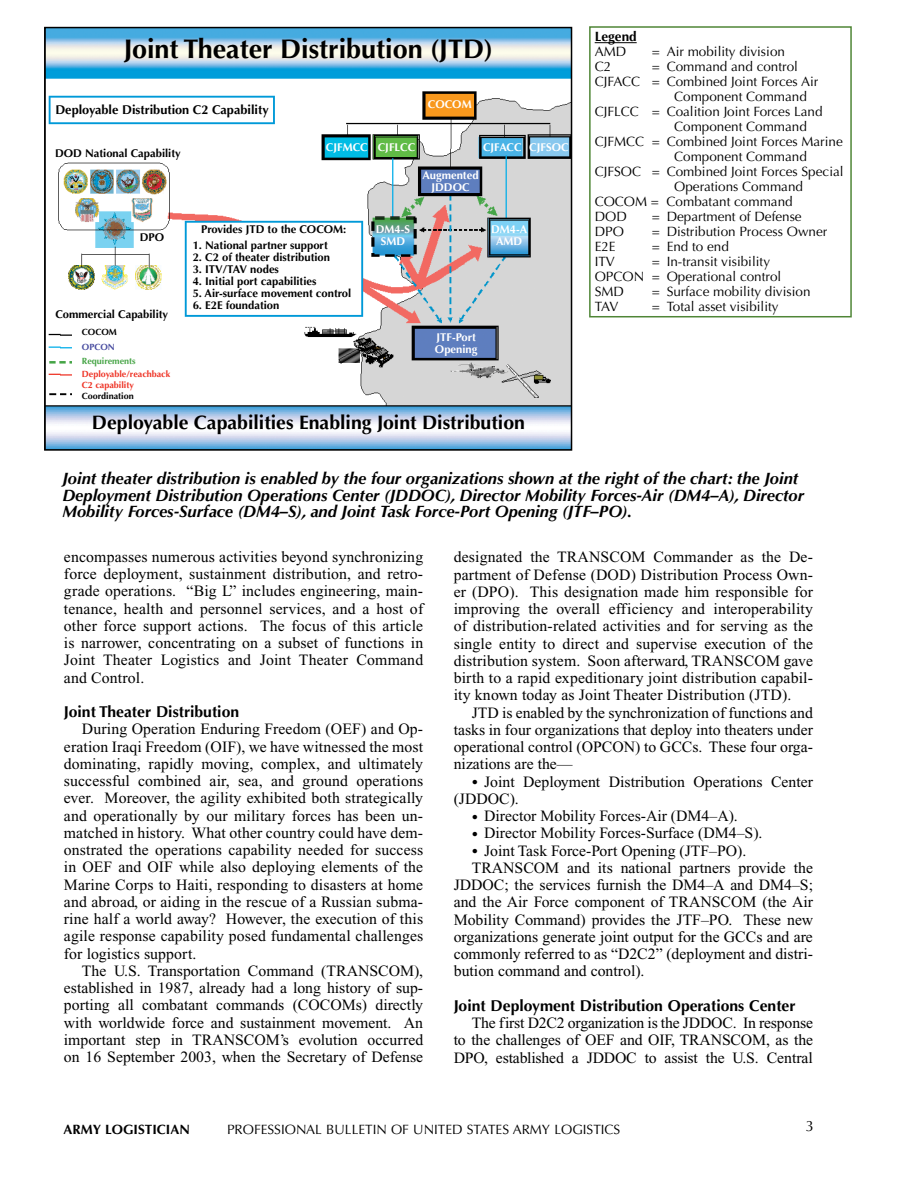
<style>
.page{position:relative;width:918px;height:1188px;background:#fff}
.page>*{position:absolute;margin:0;border:0;box-sizing:border-box;transform-origin:0 0}
.t1{font:700 27px "Optima";color:#000}
.t2{font:700 19.5px "Optima";color:#000}
.t3{font:italic 700 16.5px/16.5px "Optima";color:#000}
.t4{font:15.75px/17.2px "Times New Roman";color:#000;text-align:justify}
.t5{font:700 15.75px "Optima";color:#000}
.t6{font:13.5px/15px "Optima";color:#000}
.t7{font:700 13.5px "Optima";color:#000}
.t8{font:700 12.75px "Optima";color:#000}
.t9{font:700 11.25px "Optima";color:#000}
.t10{font:700 11.25px/12px "Optima";color:#fff;text-align:center}
.t11{font:700 9px/11.2px "Optima";color:#ee3224}
.t12{font:700 9px "Optima";color:#000}
.t13{font:700 9px "Optima";color:#47a547}
.t14{font:700 9px "Optima";color:#494da0}
.s1{font-size:18px}
</style>
<div class="page">
<div style="left:589px;top:26px;width:263px;height:291px;border:2px solid #4f8636"></div>
<hr style="left:595px;top:42px;width:42px;height:1px;background:#000">
<img style="left:47px;top:30px;width:522px;height:418px">
<div style="left:44px;top:27px;width:528px;height:424px;border:2px solid #000"></div>
<h1 class="t1" style="left:124px;top:33px;width:371px">Joint Theater Distribution (JTD)</h1>
<p class="t10" style="left:428px;top:99px;width:45px">COCOM</p>
<p class="t8" style="left:55px;top:102px;width:215px">Deployable Distribution C2 Capability</p>
<p class="t9" style="left:55px;top:146px;width:127px">DOD National Capability</p>
<p class="t10" style="left:326px;top:141px;width:91px">CJFMCC CJFLCC</p>
<p class="t10" style="left:483px;top:141px;width:87px">CJFACC CJFSOC</p>
<p class="t10" style="left:423px;top:169px;width:58px">Augmented<br>JDDOC</p>
<p class="t10" style="left:376px;top:224px;width:36px">DM4-S<br>SMD</p>
<p class="t10" style="left:491px;top:223px;width:38px">DM4-A<br>AMD</p>
<p class="t9" style="left:201px;top:223px;width:147px">Provides JTD to the COCOM:</p>
<p class="t9" style="left:193px;top:239px;width:137px">1. National partner support</p>
<p class="t9" style="left:193px;top:251px;width:139px">2. C2 of theater distribution</p>
<p class="t9" style="left:193px;top:263px;width:88px">3. ITV/TAV nodes</p>
<p class="t9" style="left:193px;top:275px;width:125px">4. Initial port capabilities</p>
<p class="t9" style="left:193px;top:287px;width:160px">5. Air-surface movement control</p>
<p class="t9" style="left:193px;top:299px;width:88px">6. E2E foundation</p>
<p class="t9" style="left:140px;top:231px;width:26px">DPO</p>
<p class="t9" style="left:55px;top:307px;width:114px">Commercial Capability</p>
<p class="t12" style="left:82px;top:327px;width:37px">COCOM</p>
<p class="t14" style="left:82px;top:342px;width:35px">OPCON</p>
<p class="t13" style="left:82px;top:356px;width:55px">Requirements</p>
<p class="t11" style="left:82px;top:369px;width:90px">Deployable/reachback<br>C2 capability</p>
<p class="t12" style="left:82px;top:391px;width:53px">Coordination</p>
<p class="t10" style="left:435px;top:331px;width:44px;text-align:left">JTF-Port<br>Opening</p>
<p class="t2" style="left:92px;top:411px;width:435px">Deployable Capabilities Enabling Joint Distribution</p>
<p class="t7" style="left:595px;top:29px;width:44px">Legend</p>
<p class="t6" style="left:595px;top:44px;width:33px">AMD</p>
<p class="t6" style="left:652px;top:44px;width:135px">= Air mobility division</p>
<p class="t6" style="left:595px;top:59px;width:18px">C2</p>
<p class="t6" style="left:652px;top:59px;width:148px">= Command and control</p>
<p class="t6" style="left:595px;top:74px;width:225px">CJFACC = Combined Joint Forces Air</p>
<p class="t6" style="left:674px;top:89px;width:134px">Component Command</p>
<p class="t6" style="left:595px;top:104px;width:229px">CJFLCC = Coalition Joint Forces Land</p>
<p class="t6" style="left:674px;top:119px;width:134px">Component Command</p>
<p class="t6" style="left:595px;top:134px;width:250px">CJFMCC = Combined Joint Forces Marine</p>
<p class="t6" style="left:674px;top:149px;width:134px">Component Command</p>
<p class="t6" style="left:595px;top:164px;width:250px">CJFSOC = Combined Joint Forces Special</p>
<p class="t6" style="left:674px;top:179px;width:130px">Operations Command</p>
<p class="t6" style="left:595px;top:194px;width:199px">COCOM = Combatant command</p>
<p class="t6" style="left:595px;top:209px;width:34px">DOD</p>
<p class="t6" style="left:652px;top:209px;width:152px">= Department of Defense</p>
<p class="t6" style="left:595px;top:224px;width:31px">DPO</p>
<p class="t6" style="left:652px;top:224px;width:177px">= Distribution Process Owner</p>
<p class="t6" style="left:595px;top:239px;width:23px">E2E</p>
<p class="t6" style="left:652px;top:239px;width:79px">= End to end</p>
<p class="t6" style="left:595px;top:254px;width:22px">ITV</p>
<p class="t6" style="left:595px;top:254px;width:188px;text-indent:57px">= In-transit visibility<br>OPCON = Operational control<br>SMD</p>
<p class="t6" style="left:652px;top:284px;width:160px">= Surface mobility division</p>
<p class="t6" style="left:595px;top:299px;width:25px">TAV</p>
<p class="t6" style="left:652px;top:299px;width:128px">= Total asset visibility</p>
<p class="t3" style="left:62px;top:470px;width:743px">Joint theater distribution is enabled by the four organizations shown at the right of the chart: the Joint<br>Deployment Distribution Operations Center (JDDOC), Director Mobility Forces-Air (DM4–A), Director<br>Mobility Forces-Surface (DM4–S), and Joint Task Force-Port Opening (JTF–PO).</p>
<p class="t4" style="left:64px;top:548px;width:361px">encompasses numerous activities beyond synchronizing force deployment, sustainment distribution, and retro&shy;grade operations. “Big L” includes engineering, main&shy;tenance, health and personnel services, and a host of other force support actions. The focus of this article is narrower, concentrating on a subset of functions in Joint Theater Logistics and Joint Theater Command and Control.</p>
<p class="t5" style="left:64px;top:703px;width:177px">Joint Theater Distribution</p>
<p class="t4" style="left:64px;top:721px;width:361px;text-indent:18px">During Operation Enduring Freedom (OEF) and Op&shy;eration Iraqi Freedom (OIF), we have witnessed the most dominating, rapidly moving, complex, and ultimately successful combined air, sea, and ground operations ever. Moreover, the agility exhibited both strategically and operationally by our military forces has been un&shy;matched in history. What other country could have dem&shy;onstrated the operations capability needed for success in OEF and OIF while also deploying elements of the Marine Corps to Haiti, responding to disasters at home and abroad, or aiding in the rescue of a Russian subma&shy;rine half a world away? However, the execution of this agile response capability posed fundamental challenges for logistics support.</p>
<p class="t4" style="left:64px;top:962px;width:361px;text-indent:18px">The U.S. Transportation Command (TRANSCOM), established in 1987, already had a long history of sup&shy;porting all combatant commands (COCOMs) directly with worldwide force and sustainment movement. An important step in TRANSCOM’s evolution occurred on 16 September 2003, when the Secretary of Defense</p>
<p class="t4" style="left:454px;top:548px;width:361px">designated the TRANSCOM Commander as the De&shy;partment of Defense (DOD) Distribution Process Own&shy;er (DPO). This designation made him responsible for improving the overall efficiency and interoperability of distribution-related activities and for serving as the single entity to direct and supervise execution of the distribution system. Soon afterward, TRANSCOM gave birth to a rapid expeditionary joint distribution capabil&shy;ity known today as Joint Theater Distribution (JTD).</p>
<p class="t4" style="left:454px;top:704px;width:361px;text-indent:18px">JTD is enabled by the synchronization of functions and tasks in four organizations that deploy into theaters under operational control (OPCON) to GCCs. These four orga&shy;nizations are the—</p>
<p class="t4" style="left:454px;top:773px;width:361px;text-indent:18px"><span class="s1">•</span> Joint Deployment Distribution Operations Center (JDDOC).</p>
<p class="t4" style="left:472px;top:807px;width:268px"><span class="s1">•</span> Director Mobility Forces-Air (DM4–A).</p>
<p class="t4" style="left:472px;top:824px;width:292px"><span class="s1">•</span> Director Mobility Forces-Surface (DM4–S).</p>
<p class="t4" style="left:472px;top:842px;width:276px"><span class="s1">•</span> Joint Task Force-Port Opening (JTF–PO).</p>
<p class="t4" style="left:472px;top:859px;width:343px">TRANSCOM and its national partners provide the</p>
<p class="t4" style="left:454px;top:876px;width:361px">JDDOC; the services furnish the DM4–A and DM4–S;</p>
<p class="t4" style="left:454px;top:893px;width:361px">and the Air Force component of TRANSCOM (the Air</p>
<p class="t4" style="left:454px;top:911px;width:361px">Mobility Command) provides the JTF–PO. These new</p>
<p class="t4" style="left:454px;top:928px;width:361px">organizations generate joint output for the GCCs and are</p>
<p class="t4" style="left:454px;top:945px;width:361px">commonly referred to as “D2C2” (deployment and distri-</p>
<p class="t4" style="left:454px;top:962px;width:192px">bution command and control).</p>
<p class="t5" style="left:454px;top:996px;width:343px">Joint Deployment Distribution Operations Center</p>
<p class="t4" style="left:454px;top:1014px;width:361px;text-indent:18px">The first D2C2 organization is the JDDOC. In response to the challenges of OEF and OIF, TRANSCOM, as the DPO, established a JDDOC to assist the U.S. Central</p>
<p class="t7" style="left:63px;top:1121px;width:128px">ARMY LOGISTICIAN</p>
<p class="t6" style="left:227px;top:1122px;width:395px">PROFESSIONAL BULLETIN OF UNITED STATES ARMY LOGISTICS</p>
</div>
